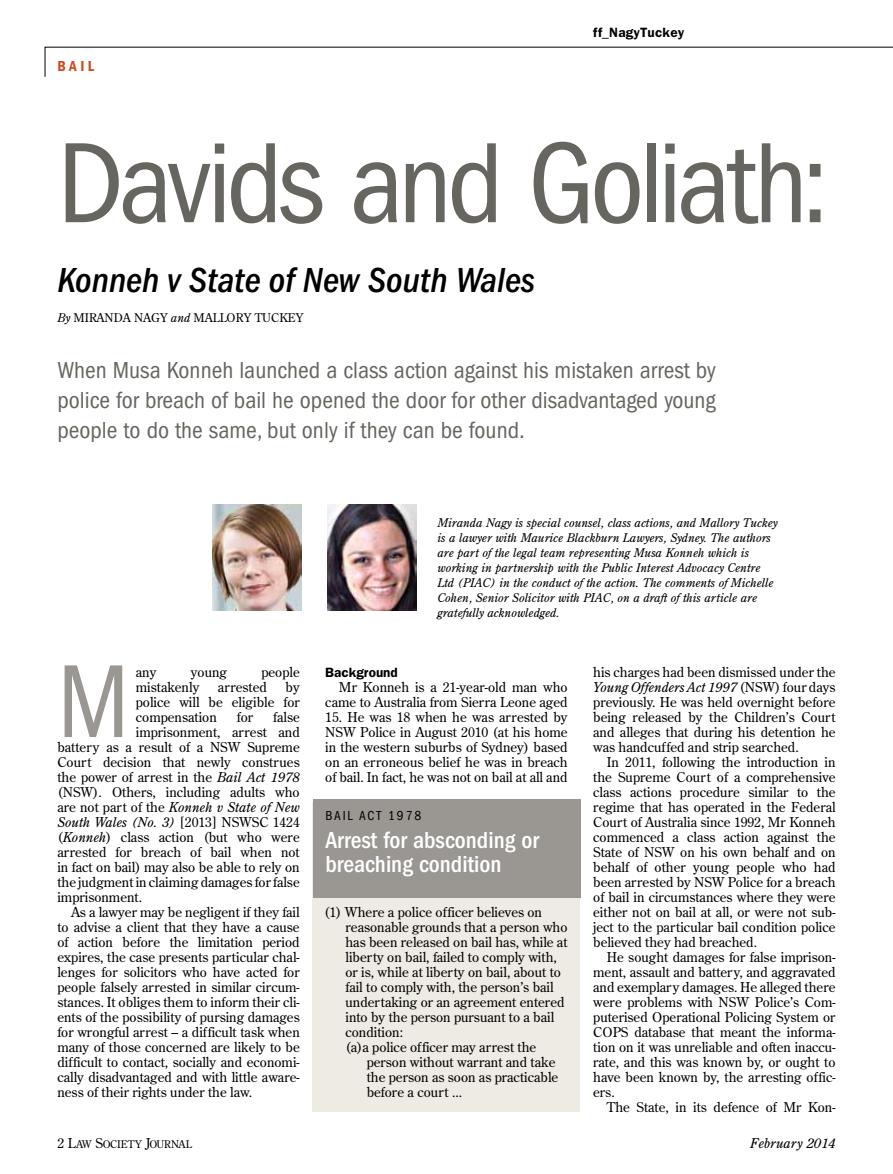
<style>
.page{position:relative;width:893px;height:1174px;background:#fff}
.page>*{position:absolute;margin:0;border:0;box-sizing:border-box;transform-origin:0 0}
.t1{font:condensed 118.2px "ITC Franklin Gothic Std";letter-spacing:-.04em;color:#67655f}
.t2{font:condensed 107.4px "ITC Franklin Gothic Std";color:#9a9793}
.t3{font:italic 500 condensed 36px "ITC Franklin Gothic Std";color:#000}
.t4{font:condensed 24px/30px "ITC Franklin Gothic Std";color:#67655f;text-align:justify}
.t5{font:500 condensed 24px/24px "ITC Franklin Gothic Std";color:#fff}
.t6{font:15px "ITC Franklin Gothic Std Dm Cd";color:#d04a1d}
.t7{font:13.5px/15px "Century Old Style";color:#000;text-align:justify}
.t8{font:italic 13.5px "Century Old Style";color:#000}
.t9{font:600 13.5px "Franklin Gothic";letter-spacing:.015em;color:#000}
.t10{font:condensed 13.5px "ITC Franklin Gothic Std";letter-spacing:.14em;color:#000}
.t11{font:italic 12px/15px "Century Old Style";color:#000}
.t12{font:12px "Century Old Style";color:#000}
.t13{font:10.5px "Century Old Style";letter-spacing:-.01em;color:#000}
.s1{font-style:italic}
.s2{font-style:normal}
.s3{font-size:13.5px}
</style>
<div class="page">
<img style="left:327px;top:504px;width:90px;height:106px">
<svg style="left:45px;top:47px;width:848px;height:30px"></svg>
<img style="left:213px;top:504px;width:89px;height:106px">
<div style="left:313px;top:802px;width:267px;height:310px;background:#eeeae4"></div>
<div style="left:313px;top:799px;width:267px;height:98px;background:#9a9793"></div>
<p class="t6" style="left:57px;top:57px;width:38px">bail</p>
<p class="t9" style="left:593px;top:25px;width:93px">ff_NagyTuckey</p>
<h1 class="t1" style="left:57px;top:117px;width:773px">Davids and Goliath:</h1>
<h3 class="t3" style="left:57px;top:260px;width:479px">Konneh v State of New South Wales</h3>
<p class="t12" style="left:57px;top:310px;width:247px"><span class="s1">By</span> MIRANDA NAGY <span class="s1">and</span> MALLORY TUCKEY</p>
<h3 class="t4" style="left:57px;top:356px;width:660px">When Musa Konneh launched a class action against his mistaken arrest by police for breach of bail he opened the door for other disadvantaged young people to do the same, but only if they can be found.</h3>
<h2 class="t2" style="left:57px;top:641px;width:74px">M</h2>
<p class="t7" style="left:136px;top:664px;width:22px">any</p>
<p class="t7" style="left:191px;top:664px;width:38px">young</p>
<p class="t7" style="left:261px;top:664px;width:40px">people</p>
<p class="t7" style="left:136px;top:679px;width:165px;text-indent:150px">by police will be eligible for compensation</p>
<p class="t7" style="left:136px;top:679px;width:65px">mistakenly</p>
<p class="t7" style="left:218px;top:679px;width:51px">arrested</p>
<p class="t7" style="left:237px;top:709px;width:18px">for</p>
<p class="t7" style="left:273px;top:709px;width:28px">false</p>
<p class="t7" style="left:136px;top:724px;width:165px">imprisonment, arrest and</p>
<p class="t7" style="left:57px;top:739px;width:244px">battery as a result of a NSW Supreme</p>
<p class="t7" style="left:57px;top:754px;width:244px">Court decision that newly construes</p>
<p class="t7" style="left:57px;top:769px;width:244px">the power of arrest in the <span class="s1">Bail Act 1978</span></p>
<p class="t7" style="left:57px;top:784px;width:244px">(NSW). Others, including adults who</p>
<p class="t8" style="left:57px;top:798px;width:244px"><span class="s2">are not part of the</span> Konneh v State of New</p>
<p class="t8" style="left:57px;top:813px;width:244px">South Wales (No. 3) <span class="s2">[2013] NSWSC 1424</span></p>
<p class="t7" style="left:57px;top:829px;width:244px">(<span class="s1">Konneh</span>) class action (but who were</p>
<p class="t7" style="left:57px;top:844px;width:244px">arrested for breach of bail when not</p>
<p class="t7" style="left:57px;top:859px;width:244px">in fact on bail) may also be able to rely on</p>
<p class="t7" style="left:57px;top:874px;width:244px">the judgment in claiming damages for false</p>
<p class="t7" style="left:57px;top:889px;width:86px">imprisonment.</p>
<p class="t7" style="left:71px;top:904px;width:230px">As a lawyer may be negligent if they fail</p>
<p class="t7" style="left:57px;top:919px;width:244px">to advise a client that they have a cause</p>
<p class="t7" style="left:57px;top:934px;width:244px">of action before the limitation period</p>
<p class="t7" style="left:57px;top:949px;width:244px">expires, the case presents particular chal-</p>
<p class="t7" style="left:57px;top:964px;width:244px">lenges for solicitors who have acted for</p>
<p class="t7" style="left:57px;top:979px;width:244px">people falsely arrested in similar circum-</p>
<p class="t7" style="left:57px;top:994px;width:244px">stances. It obliges them to inform their cli-</p>
<p class="t7" style="left:57px;top:1009px;width:244px">ents of the possibility of pursing damages</p>
<p class="t7" style="left:57px;top:1024px;width:244px">for wrongful arrest – a difficult task when</p>
<p class="t7" style="left:57px;top:1039px;width:244px">many of those concerned are likely to be</p>
<p class="t7" style="left:57px;top:1054px;width:244px">difficult to contact, socially and economi-</p>
<p class="t7" style="left:57px;top:1069px;width:244px">cally disadvantaged and with little aware-</p>
<p class="t7" style="left:57px;top:1084px;width:196px">ness of their rights under the law.</p>
<p class="t11" style="left:437px;top:515px;width:342px">Miranda Nagy is special counsel, class actions, and Mallory Tuckey is a lawyer with Maurice Blackburn Lawyers, Sydney. The authors are part of the legal team representing Musa Konneh which is working in partnership with the Public Interest Advocacy Centre Ltd (PIAC) in the conduct of the action. The comments of Michelle Cohen, Senior Solicitor with PIAC, on a draft of this article are gratefully acknowledged.</p>
<p class="t9" style="left:325px;top:664px;width:74px">Background</p>
<p class="t7" style="left:325px;top:679px;width:244px;text-align:right">Mr Konneh is a 21-year-old man who came to Australia from Sierra Leone aged</p>
<p class="t7" style="left:325px;top:709px;width:244px">15. He was 18 when he was arrested by NSW Police in August 2010 (at his home in the western suburbs of Sydney) based on an erroneous belief he was in breach of bail. In fact, he was not on bail at all and</p>
<p class="t10" style="left:325px;top:807px;width:97px">Bail Act 1978</p>
<h3 class="t5" style="left:325px;top:828px;width:215px">Arrest for absconding or breaching condition</h3>
<p class="t7" style="left:345px;top:904px;width:224px;text-align:left;text-indent:-21px">(1) Where a police officer believes on reasonable grounds that a person who has been released on bail has, while at liberty on bail, failed to comply with, or is, while at liberty on bail, about to fail to comply with, the person’s bail undertaking or an agreement entered into by the person pursuant to a bail condition:<br>(a)a police officer may arrest the</p>
<p class="t7" style="left:367px;top:1054px;width:193px;text-align:left">person without warrant and take the person as soon as practicable before a court ...</p>
<p class="t7" style="left:593px;top:664px;width:244px">his charges had been dismissed under the <span class="s1">Young Offenders Act 1997</span> (NSW) four days previously. He was held overnight before being released by the Children’s Court and alleges that during his detention he was handcuffed and strip searched.</p>
<p class="t7" style="left:593px;top:754px;width:244px;text-indent:14px">In 2011, following the introduction in the Supreme Court of a comprehensive class actions procedure similar to the regime that has operated in the Federal Court of Australia since 1992, Mr Konneh commenced a class action against the State of NSW on his own behalf and on behalf of other young people who had been arrested by NSW Police for a breach of bail in circumstances where they were either not on bail at all, or were not sub&shy;ject to the particular bail condition police believed they had breached.</p>
<p class="t7" style="left:593px;top:949px;width:244px;text-indent:14px">He sought damages for false imprison&shy;ment, assault and battery, and aggravated and exemplary damages. He alleged there were problems with NSW Police’s Com&shy;puterised Operational Policing System or COPS database that meant the informa&shy;tion on it was unreliable and often inaccu&shy;rate, and this was known by, or ought to have been known by, the arresting offic&shy;ers.</p>
<p class="t7" style="left:607px;top:1099px;width:230px">The State, in its defence of Mr Kon-</p>
<p class="t13" style="left:57px;top:1137px;width:136px"><span class="s3">2 L</span>AW <span class="s3">S</span>OCIETY <span class="s3">J</span>OURNAL</p>
<p class="t8" style="left:750px;top:1135px;width:87px">February 2014</p>
</div>
